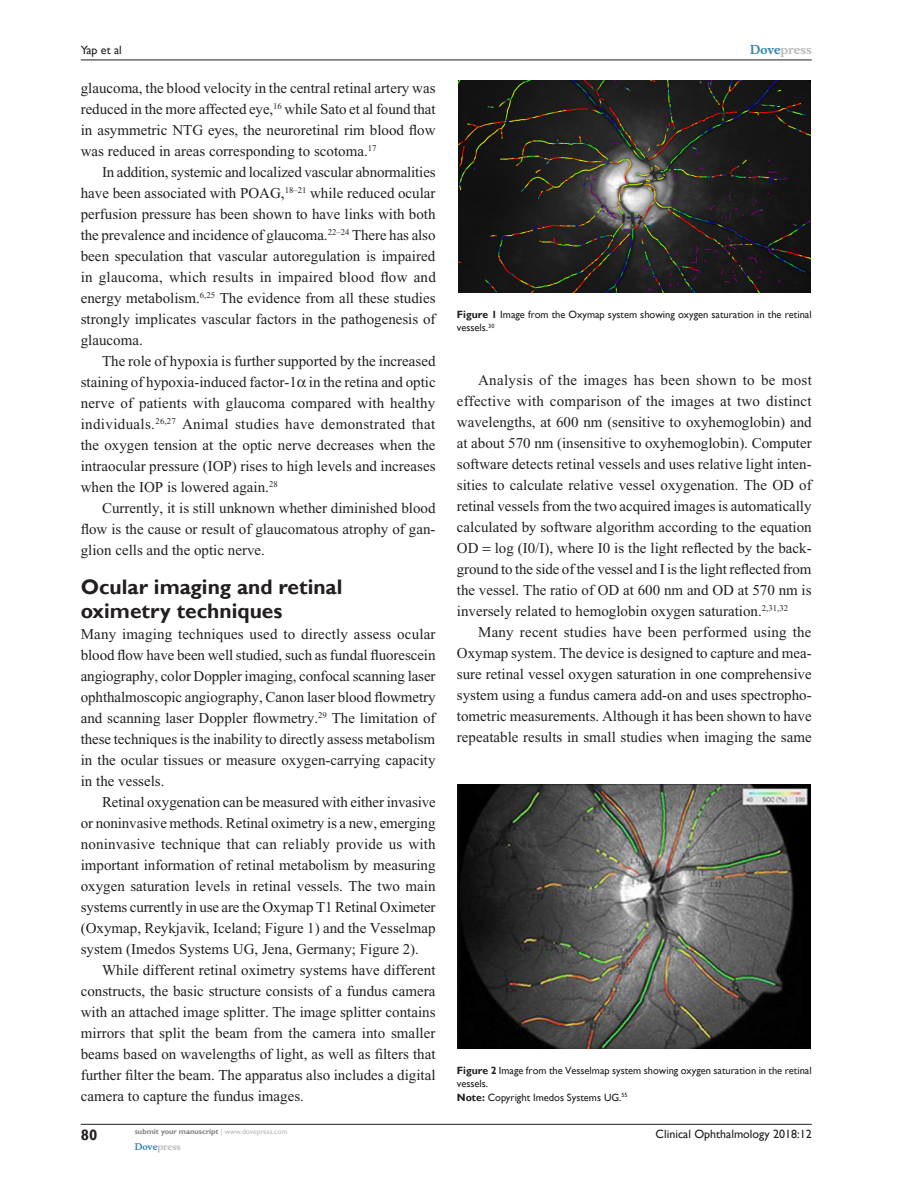
<style>
.page{position:relative;width:918px;height:1188px;background:#fff}
.page>*{position:absolute;margin:0;border:0;box-sizing:border-box;transform-origin:0 0}
.H1-2li{font:700 21px/24px "Gill Sans";color:#231f20}
.Tx{font:15px/21px "Times New Roman";color:#231f20;text-align:justify}
.TxF{font:15px/21px "Times New Roman";color:#231f20;text-align:justify}
.RunFolio-V{font:700 15px "Gill Sans";color:#231f20}
.RunF-V{font:12px "Gill Sans";color:#231f20}
.RunH-Brand-V{font:700 12px "Musee";color:#b8b9bc}
.RunH-V{font:12px "Gill Sans";color:#231f20}
.FigC{font:10.5px/13.5px "Gill Sans";color:#231f20}
.FigSNRI{font:10.5px "Gill Sans";color:#231f20}
.RunF-Brand-V{font:700 9px "Musee";color:#b8b9bc}
.RunF-SubmityourMS-V{font:700 7.5px "Gill Sans";color:#808285}
.s1{color:#3485ae}
.s2{font-weight:700}
.s3{font-weight:400;color:#b8b9bc}
</style>
<div class="page">
<hr style="left:81px;top:1124px;width:731px;height:1px;background:#231f20">
<hr style="left:81px;top:60px;width:731px;height:1px;background:#231f20">
<img style="left:458px;top:81px;width:353px;height:212px">
<img style="left:458px;top:785px;width:353px;height:263px">
<p class="RunH-V" style="left:81px;top:43px;width:42px">Yap et al</p>
<p class="Tx" style="left:81px;top:77px;width:356px">glaucoma, the blood velocity in the central retinal artery was reduced in the more affected eye,<sup>16</sup> while Sato et al found that in asymmetric NTG eyes, the neuroretinal rim blood flow was reduced in areas corresponding to scotoma.<sup>17</sup></p>
<p class="Tx" style="left:81px;top:161px;width:357px;text-indent:21px">In addition, systemic and localized vascular abnormalities have been associated with POAG,<sup>18–21</sup> while reduced ocular perfusion pressure has been shown to have links with both the prevalence and incidence of glaucoma.<sup>22–24</sup> There has also been speculation that vascular autoregulation is impaired in glaucoma, which results in impaired blood flow and energy metabolism.<sup>6,25</sup> The evidence from all these studies strongly implicates vascular factors in the pathogenesis of glaucoma.</p>
<p class="Tx" style="left:81px;top:350px;width:356px;text-indent:21px">The role of hypoxia is further supported by the increased staining of hypoxia-induced factor-1 in the retina and optic nerve of patients with glaucoma compared with healthy individuals.<sup>26,27</sup> Animal studies have demonstrated that the oxygen tension at the optic nerve decreases when the intraocular pressure (IOP) rises to high levels and increases when the IOP is lowered again.<sup>28</sup></p>
<p class="Tx" style="left:81px;top:497px;width:356px;text-indent:21px">Currently, it is still unknown whether diminished blood flow is the cause or result of glaucomatous atrophy of gan&shy;glion cells and the optic nerve.</p>
<p class="H1-2li" style="left:81px;top:575px;width:263px">Ocular imaging and retinal oximetry techniques</p>
<p class="TxF" style="left:81px;top:623px;width:356px">Many imaging techniques used to directly assess ocular blood flow have been well studied, such as fundal fluorescein angiography, color Doppler imaging, confocal scanning laser ophthalmoscopic angiography, Canon laser blood flowmetry and scanning laser Doppler flowmetry.<sup>29</sup> The limitation of these techniques is the inability to directly assess metabolism in the ocular tissues or measure oxygen-carrying capacity in the vessels.</p>
<p class="Tx" style="left:81px;top:791px;width:357px;text-indent:21px">Retinal oxygenation can be measured with either invasive or noninvasive methods. Retinal oximetry is a new, emerging noninvasive technique that can reliably provide us with important information of retinal metabolism by measuring oxygen saturation levels in retinal vessels. The two main systems currently in use are the Oxymap T1 Retinal Oximeter (Oxymap, Reykjavik, Iceland; Figure 1) and the Vesselmap system (Imedos Systems UG, Jena, Germany; Figure 2).</p>
<p class="Tx" style="left:81px;top:959px;width:356px;text-indent:21px">While different retinal oximetry systems have different constructs, the basic structure consists of a fundus camera with an attached image splitter. The image splitter contains mirrors that split the beam from the camera into smaller beams based on wavelengths of light, as well as filters that further filter the beam. The apparatus also includes a digital camera to capture the fundus images.</p>
<p class="RunH-Brand-V" style="left:750px;top:43px;width:63px"><span class="s1">Dove</span>press</p>
<p class="FigC" style="left:457px;top:308px;width:356px"><span class="s2">Figure 1</span> Image from the Oxymap system showing oxygen saturation in the retinal vessels.<sup>30</sup></p>
<p class="Tx" style="left:457px;top:370px;width:356px;text-indent:21px">Analysis of the images has been shown to be most effective with comparison of the images at two distinct wavelengths, at 600 nm (sensitive to oxyhemoglobin) and at about 570 nm (insensitive to oxyhemoglobin). Computer software detects retinal vessels and uses relative light inten&shy;sities to calculate relative vessel oxygenation. The OD of retinal vessels from the two acquired images is automatically calculated by software algorithm according to the equation OD log (I0/I), where I0 is the light reflected by the back&shy;ground to the side of the vessel and I is the light reflected from the vessel. The ratio of OD at 600 nm and OD at 570 nm is inversely related to hemoglobin oxygen saturation.<sup>2,31,32</sup></p>
<p class="Tx" style="left:457px;top:622px;width:356px;text-indent:21px">Many recent studies have been performed using the Oxymap system. The device is designed to capture and mea&shy;sure retinal vessel oxygen saturation in one comprehensive system using a fundus camera add-on and uses spectropho&shy;tometric measurements. Although it has been shown to have repeatable results in small studies when imaging the same</p>
<p class="FigC" style="left:457px;top:1063px;width:356px"><span class="s2">Figure 2</span> Image from the Vesselmap system showing oxygen saturation in the retinal vessels.</p>
<p class="FigSNRI" style="left:457px;top:1091px;width:172px"><span class="s2">Note:</span> Copyright Imedos Systems UG.<sup>55</sup></p>
<p class="RunFolio-V" style="left:81px;top:1126px;width:18px">80</p>
<p class="RunF-SubmityourMS-V" style="left:135px;top:1127px;width:154px">submit your manuscript <span class="s3">| www.dovepress.com</span></p>
<p class="RunF-Brand-V" style="left:135px;top:1141px;width:48px"><span class="s1">Dove</span>press</p>
<p class="RunF-V" style="left:656px;top:1127px;width:158px">Clinical Ophthalmology 2018:12</p>
</div>
